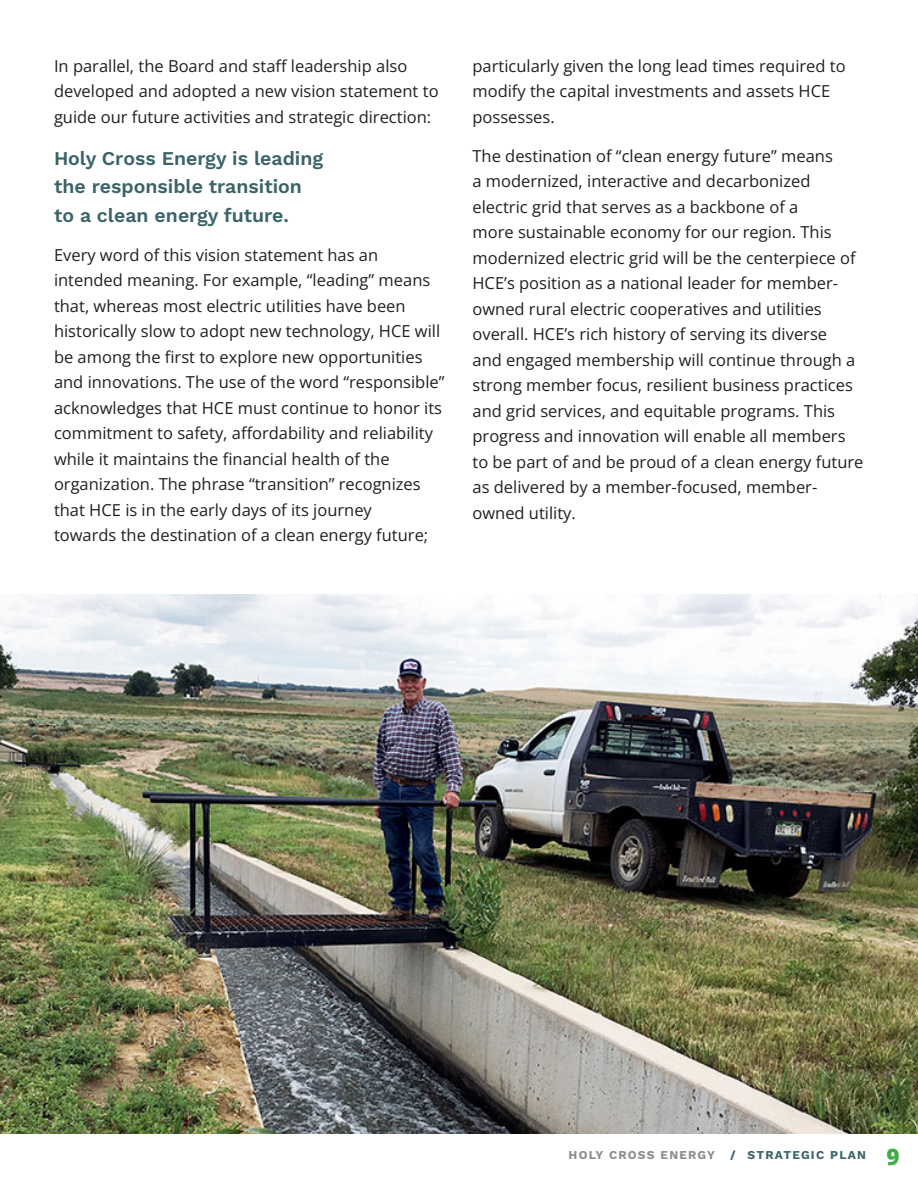
<style>
.page{position:relative;width:918px;height:1188px;background:#fff}
.page>*{position:absolute;margin:0;border:0;box-sizing:border-box;transform-origin:0 0}
.body_intro_13_21{font:19.5px/28.5px "Work Sans";color:#3b6469}
.body_11{font:16.5px/25.5px "Open Sans";color:#231f20}
.t1{font:12px "Work Sans";letter-spacing:.1em;color:#8b8d90}
.t2{font:12px "Work Sans";letter-spacing:.1em;color:#3b6469}
.s1{font-family:"Open Sans";font-size:22.5px;color:#3fae49}
</style>
<div class="page">
<img style="left:0;top:594px;width:918px;height:540px">
<p class="body_11" style="left:54px;top:52px;width:386px">In parallel, the Board and staff leadership also developed and adopted a new vision statement to guide our future activities and strategic direction:</p>
<p class="body_intro_13_21" style="left:54px;top:143px;width:271px">Holy Cross Energy is leading the responsible transition to a clean energy future.</p>
<p class="body_11" style="left:54px;top:241px;width:392px">Every word of this vision statement has an intended meaning. For example, “leading” means that, whereas most electric utilities have been historically slow to adopt new technology, HCE will be among the first to explore new opportunities and innovations. The use of the word “responsible” acknowledges that HCE must continue to honor its commitment to safety, affordability and reliability while it maintains the financial health of the organization. The phrase “transition” recognizes that HCE is in the early days of its journey<br>towards the destination of a clean energy future;</p>
<p class="body_11" style="left:472px;top:52px;width:375px">particularly given the long lead times required to modify the capital investments and assets HCE possesses.</p>
<p class="body_11" style="left:472px;top:142px;width:393px">The destination of “clean energy future” means<br>a modernized, interactive and decarbonized electric grid that serves as a backbone of a<br>more sustainable economy for our region. This modernized electric grid will be the centerpiece of HCE’s position as a national leader for member&shy;owned rural electric cooperatives and utilities overall. HCE’s rich history of serving its diverse<br>and engaged membership will continue through a strong member focus, resilient business practices and grid services, and equitable programs. This progress and innovation will enable all members to be part of and be proud of a clean energy future as delivered by a member-focused, member&shy;owned utility.</p>
<p class="t1" style="left:569px;top:1145px;width:148px">HOLY CROSS ENERGY</p>
<p class="t2" style="left:730px;top:1145px;width:171px">/ STRATEGIC PLAN <span class="s1">9</span></p>
</div>
